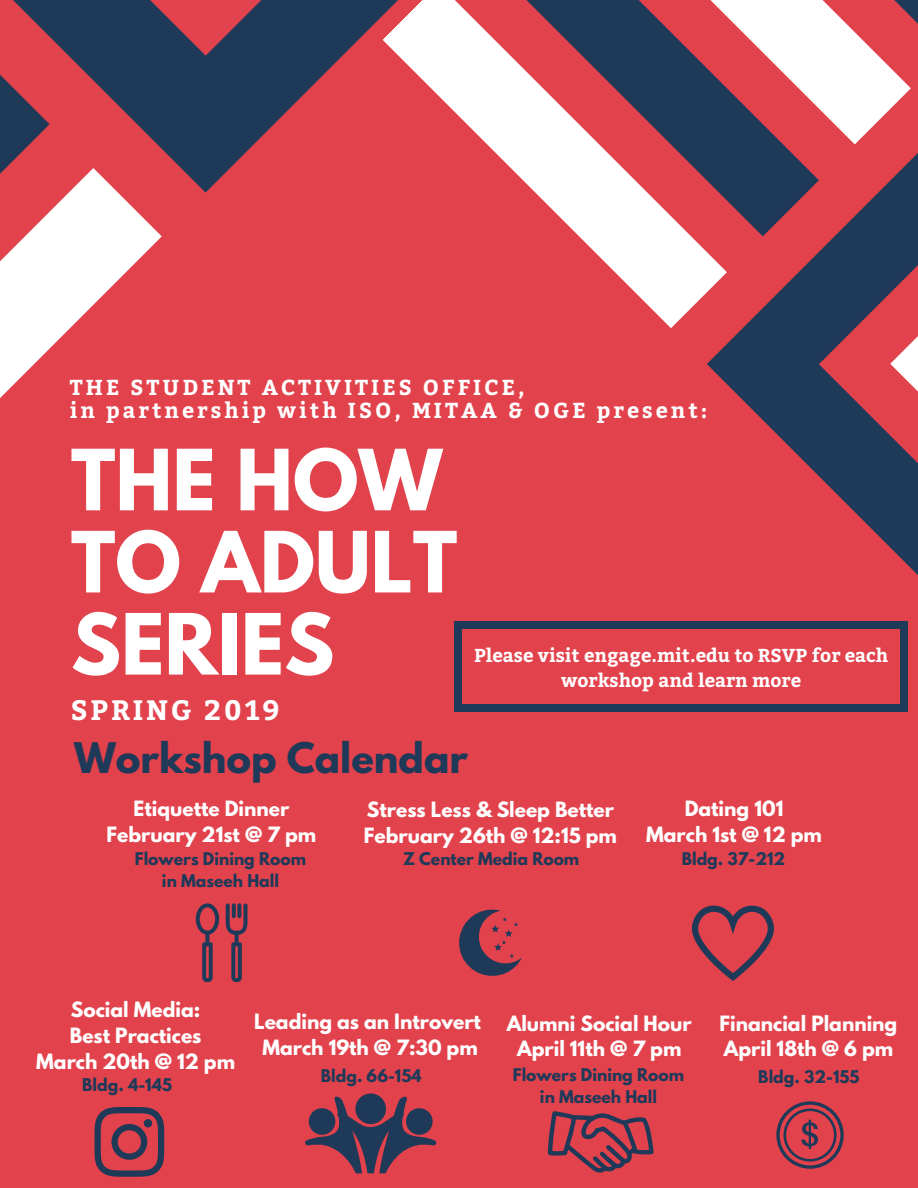
<style>
.page{position:relative;width:918px;height:1188px;background:#e2424c}
.page>*{position:absolute;margin:0;border:0;box-sizing:border-box;transform-origin:0 0}
.t1{font:700 74.7px/82.2px "League Spartan";color:#fff}
.t2{font:700 37.35px "League Spartan";color:#1f3959}
.t3{font:700 28.05px "Bitter";letter-spacing:.1em;color:#fff}
.t4{font:700 21.6px/23.7px "Bitter";letter-spacing:.14em;color:#fff}
.t5{font:700 18.75px/25.8px "League Spartan";color:#fff;text-align:center}
.t6{font:700 18.75px/25.8px "Bitter";color:#fff;text-align:center}
.t7{font:700 15.6px/21.3px "League Spartan";color:#1f3959;text-align:center}
</style>
<div class="page">
<svg style="left:13px;top:0;width:369px;height:193px;fill:#1f3959"></svg>
<svg style="left:0;top:56px;width:162px;height:342px"></svg>
<svg style="left:707px;top:144px;width:183px;height:403px"></svg>
<svg style="left:382px;top:0;width:345px;height:328px"></svg>
<svg style="left:890px;top:153px;width:28px;height:422px"></svg>
<svg style="left:474px;top:0;width:345px;height:236px"></svg>
<svg style="left:566px;top:0;width:345px;height:144px"></svg>
<svg style="left:658px;top:0;width:260px;height:52px"></svg>
<svg style="left:548px;top:1111px;width:106px;height:62px"></svg>
<svg style="left:225px;top:903px;width:23px;height:32px"></svg>
<svg style="left:232px;top:903px;width:4px;height:15px"></svg>
<svg style="left:237px;top:903px;width:4px;height:15px"></svg>
<svg style="left:231px;top:942px;width:11px;height:40px"></svg>
<svg style="left:235px;top:931px;width:4px;height:15px"></svg>
<svg style="left:202px;top:942px;width:11px;height:40px"></svg>
<svg style="left:205px;top:931px;width:4px;height:15px"></svg>
<svg style="left:196px;top:903px;width:23px;height:32px"></svg>
<svg style="left:776px;top:1101px;width:68px;height:68px"></svg>
<svg style="left:94px;top:1107px;width:70px;height:70px"></svg>
<div style="left:144px;top:1119px;width:8px;height:8px;background:#1f3959;border-radius:50%"></div>
<div style="left:900px;top:704px;width:7px;height:8px;background:#1f3959"></div>
<div style="left:454px;top:628px;width:7px;height:77px;background:#1f3959"></div>
<div style="left:454px;top:704px;width:7px;height:8px;background:#1f3959"></div>
<div style="left:900px;top:628px;width:7px;height:77px;background:#1f3959"></div>
<div style="left:461px;top:704px;width:439px;height:8px;background:#1f3959"></div>
<div style="left:900px;top:621px;width:7px;height:8px;background:#1f3959"></div>
<div style="left:454px;top:621px;width:7px;height:8px;background:#1f3959"></div>
<div style="left:461px;top:621px;width:439px;height:8px;background:#1f3959"></div>
<svg style="left:692px;top:906px;width:82px;height:75px"></svg>
<svg style="left:459px;top:909px;width:63px;height:67px"></svg>
<svg style="left:305px;top:1094px;width:132px;height:79px"></svg>
<p class="t4" style="left:70px;top:374px;width:639px">THE STUDENT ACTIVITIES OFFICE,<br>in partnership with ISO, MITAA &amp; OGE present:</p>
<h1 class="t1" style="left:71px;top:449px;width:388px">THE HOW<br>TO ADULT<br>SERIES</h1>
<h3 class="t3" style="left:71px;top:689px;width:210px">SPRING 2019</h3>
<p class="t6" style="left:474px;top:641px;width:416px">Please visit engage.mit.edu to RSVP for each workshop and learn more</p>
<h2 class="t2" style="left:74px;top:739px;width:395px">Workshop Calendar</h2>
<p class="t5" style="left:364px;top:799px;width:255px;text-align:left">Stress Less &amp; Sleep Better<br>February 26th @ 12:15 pm</p>
<p class="t5" style="left:646px;top:798px;width:177px">Dating 101<br>March 1st @ 12 pm</p>
<p class="t5" style="left:107px;top:798px;width:211px">Etiquette Dinner<br>February 21st @ 7 pm</p>
<p class="t7" style="left:135px;top:850px;width:173px">Flowers Dining Room in Maseeh Hall</p>
<p class="t7" style="left:403px;top:850px;width:178px">Z Center Media Room</p>
<p class="t7" style="left:682px;top:850px;width:105px">Bldg. 37-212</p>
<p class="t5" style="left:36px;top:999px;width:200px">Social Media:<br>Best Practices<br>March 20th @ 12 pm</p>
<p class="t5" style="left:254px;top:1011px;width:228px">Leading as an Introvert<br>March 19th @ 7:30 pm</p>
<p class="t5" style="left:507px;top:1012px;width:186px">Alumni Social Hour<br>April 11th @ 7 pm</p>
<p class="t5" style="left:720px;top:1012px;width:179px;text-align:left">Financial Planning<br>April 18th @ 6 pm</p>
<p class="t7" style="left:513px;top:1066px;width:173px">Flowers Dining Room in Maseeh Hall</p>
<p class="t7" style="left:321px;top:1067px;width:102px">Bldg. 66-154</p>
<p class="t7" style="left:82px;top:1076px;width:91px">Bldg. 4-145</p>
<p class="t7" style="left:758px;top:1068px;width:103px">Bldg. 32-155</p>
</div>
